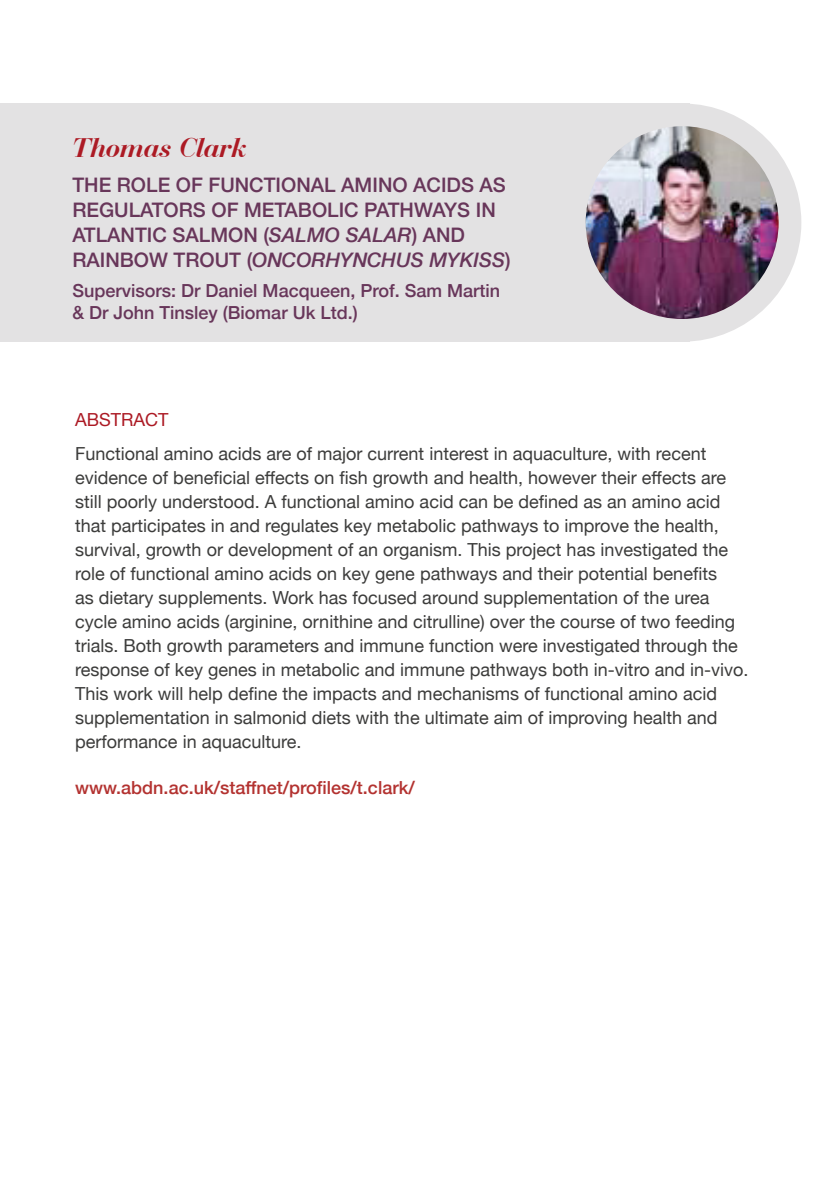
<style>
.page{position:relative;width:840px;height:1191px;background:#fff}
.page>*{position:absolute;margin:0;border:0;box-sizing:border-box;transform-origin:0 0}
.t1{font:italic 700 28px "Bauer Bodoni BT";color:#ac1a24}
.t2{font:500 20px/25px "Helvetica Neue";color:#68365a}
.t3{font:18px/24px "Helvetica Neue";color:#3c3c3b}
.t4{font:500 18px/21.6px "Helvetica Neue";color:#68365a}
.t5{font:500 18px "Helvetica Neue";color:#b33230}
.t6{font:18px "Helvetica Neue";color:#ac1a24}
.s1{font-style:italic}
</style>
<div class="page">
<div style="left:0;top:104px;width:689px;height:238px;background:#e3e2e3"></div>
<img style="left:586px;top:122px;width:199px;height:201px">
<div style="left:562px;top:103px;width:238px;height:239px;border:23px solid #e3e2e3;border-radius:50%"></div>
<h1 class="t1" style="left:72px;top:130px;width:176px">Thomas Clark</h1>
<p class="t2" style="left:72px;top:171px;width:439px">THE ROLE OF FUNCTIONAL AMINO ACIDS AS REGULATORS OF METABOLIC PATHWAYS IN ATLANTIC SALMON (<span class="s1">SALMO SALAR</span>) AND RAINBOW TROUT (<span class="s1">ONCORHYNCHUS MYKISS</span>)</p>
<p class="t4" style="left:72px;top:278px;width:429px">Supervisors: Dr Daniel Macqueen, Prof. Sam Martin &amp; Dr John Tinsley (Biomar Uk Ltd.)</p>
<p class="t6" style="left:75px;top:406px;width:95px">ABSTRACT</p>
<p class="t3" style="left:75px;top:442px;width:674px">Functional amino acids are of major current interest in aquaculture, with recent evidence of beneficial effects on fish growth and health, however their effects are still poorly understood. A functional amino acid can be defined as an amino acid that participates in and regulates key metabolic pathways to improve the health, survival, growth or development of an organism. This project has investigated the role of functional amino acids on key gene pathways and their potential benefits<br>as dietary supplements. Work has focused around supplementation of the urea cycle amino acids (arginine, ornithine and citrulline) over the course of two feeding trials. Both growth parameters and immune function were investigated through the response of key genes in metabolic and immune pathways both in-vitro and in-vivo.<br>This work will help define the impacts and mechanisms of functional amino acid supplementation in salmonid diets with the ultimate aim of improving health and performance in aquaculture.</p>
<p class="t5" style="left:75px;top:772px;width:341px">www.abdn.ac.uk/staffnet/profiles/t.clark/</p>
</div>
